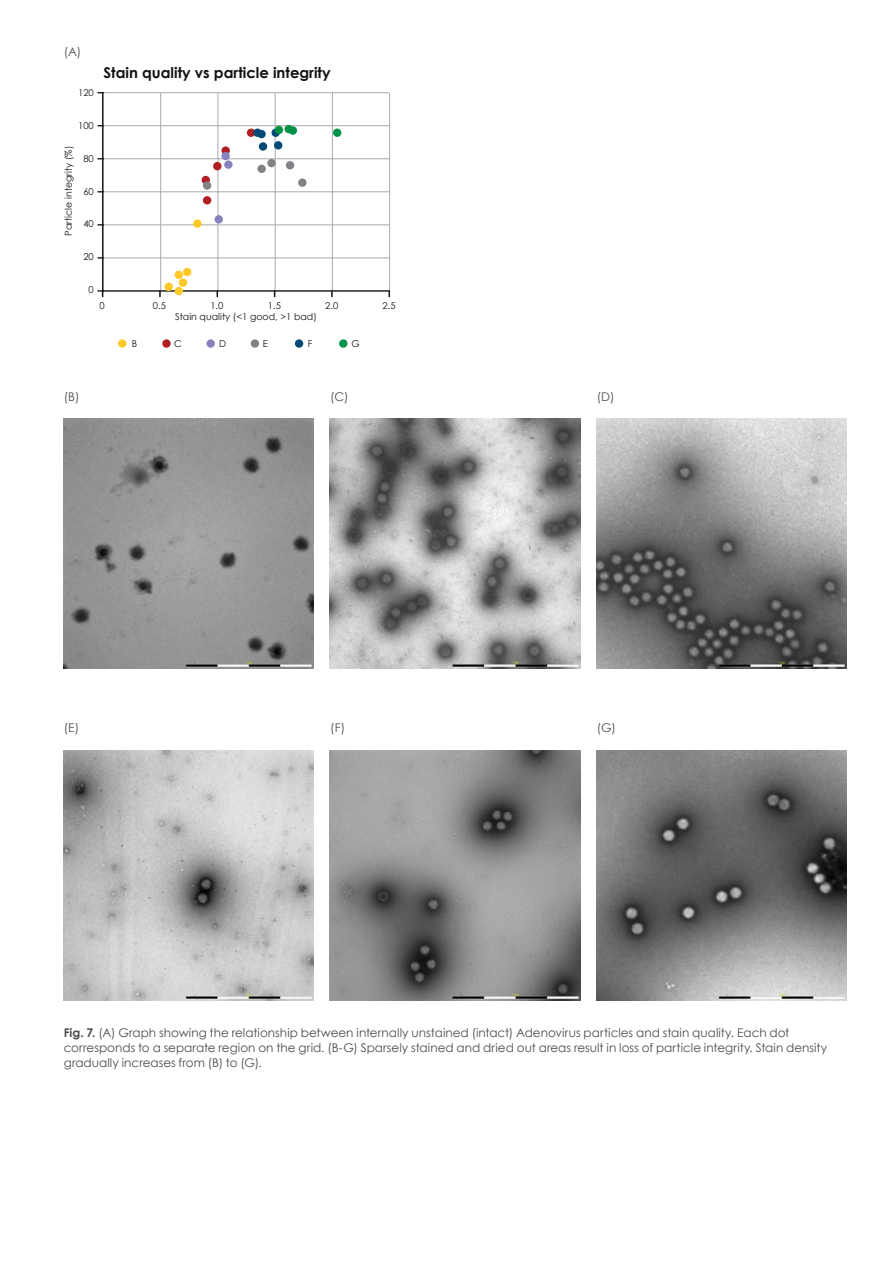
<style>
.page{position:relative;width:893px;height:1263px;background:#fff}
.page>*{position:absolute;margin:0;border:0;box-sizing:border-box;transform-origin:0 0}
.t1{font:700 14.85px "Century Gothic";color:#111416}
.t2{font:12px/15px "Century Gothic";color:#4b4c4d}
.t3{font:9.45px/10.8px "Century Gothic";color:#111416}
.s1{font-weight:700}
</style>
<div class="page">
<img style="left:596px;top:750px;width:250px;height:250px">
<img style="left:330px;top:418px;width:250px;height:250px">
<img style="left:596px;top:418px;width:250px;height:250px">
<img style="left:64px;top:750px;width:250px;height:250px">
<img style="left:64px;top:418px;width:250px;height:250px">
<img style="left:330px;top:750px;width:250px;height:250px">
<svg style="left:101px;top:92px;width:289px;height:200px"></svg>
<svg style="left:98px;top:290px;width:5px;height:7px"></svg>
<svg style="left:159px;top:291px;width:2px;height:6px"></svg>
<svg style="left:331px;top:291px;width:2px;height:6px"></svg>
<svg style="left:388px;top:291px;width:2px;height:6px"></svg>
<div style="left:175px;top:287px;width:8px;height:8px;background:#fec827;border-radius:50%"></div>
<div style="left:179px;top:278px;width:8px;height:9px;background:#fec827;border-radius:50%"></div>
<div style="left:175px;top:271px;width:8px;height:8px;background:#fec827;border-radius:50%"></div>
<div style="left:183px;top:268px;width:8px;height:8px;background:#fec827;border-radius:50%"></div>
<div style="left:118px;top:339px;width:8px;height:9px;background:#fec827;border-radius:50%"></div>
<div style="left:162px;top:339px;width:9px;height:9px;background:#b01e22;border-radius:50%"></div>
<div style="left:206px;top:339px;width:9px;height:9px;background:#8781bd;border-radius:50%"></div>
<div style="left:251px;top:339px;width:8px;height:9px;background:#808285;border-radius:50%"></div>
<div style="left:295px;top:339px;width:8px;height:9px;background:#004876;border-radius:50%"></div>
<div style="left:339px;top:339px;width:8px;height:9px;background:#009247;border-radius:50%"></div>
<div style="left:193px;top:219px;width:9px;height:9px;background:#fec827;border-radius:50%"></div>
<div style="left:165px;top:283px;width:8px;height:8px;background:#fec827;border-radius:50%"></div>
<div style="left:203px;top:196px;width:8px;height:8px;background:#b01e22;border-radius:50%"></div>
<div style="left:202px;top:176px;width:8px;height:8px;background:#b01e22;border-radius:50%"></div>
<div style="left:213px;top:162px;width:8px;height:8px;background:#b01e22;border-radius:50%"></div>
<svg style="left:221px;top:146px;width:9px;height:9px"></svg>
<div style="left:221px;top:152px;width:9px;height:8px;background:#8781bd;border-radius:50%"></div>
<div style="left:224px;top:160px;width:9px;height:9px;background:#8781bd;border-radius:50%"></div>
<div style="left:215px;top:215px;width:8px;height:9px;background:#8781bd;border-radius:50%"></div>
<div style="left:247px;top:129px;width:8px;height:8px;background:#b01e22;border-radius:50%"></div>
<div style="left:253px;top:129px;width:9px;height:8px;background:#004876;border-radius:50%"></div>
<div style="left:257px;top:130px;width:9px;height:8px;background:#004876;border-radius:50%"></div>
<div style="left:259px;top:142px;width:8px;height:9px;background:#004876;border-radius:50%"></div>
<div style="left:274px;top:141px;width:8px;height:9px;background:#004876;border-radius:50%"></div>
<svg style="left:271px;top:129px;width:9px;height:8px"></svg>
<div style="left:275px;top:126px;width:8px;height:8px;background:#009247;border-radius:50%"></div>
<div style="left:284px;top:125px;width:9px;height:8px;background:#009247;border-radius:50%"></div>
<div style="left:289px;top:126px;width:8px;height:9px;background:#009247;border-radius:50%"></div>
<div style="left:333px;top:129px;width:8px;height:8px;background:#009247;border-radius:50%"></div>
<div style="left:298px;top:178px;width:8px;height:9px;background:#808285;border-radius:50%"></div>
<div style="left:286px;top:161px;width:8px;height:8px;background:#808285;border-radius:50%"></div>
<div style="left:267px;top:159px;width:9px;height:8px;background:#808285;border-radius:50%"></div>
<div style="left:257px;top:165px;width:9px;height:8px;background:#808285;border-radius:50%"></div>
<div style="left:203px;top:181px;width:8px;height:9px;background:#808285;border-radius:50%"></div>
<p class="t2" style="left:64px;top:44px;width:19px">(A)</p>
<p class="t3" style="left:78px;top:87px;width:17px">120</p>
<p class="t3" style="left:78px;top:120px;width:17px">100</p>
<p class="t3" style="left:83px;top:153px;width:12px">80</p>
<p class="t3" style="left:83px;top:186px;width:12px">60</p>
<p class="t3" style="left:83px;top:219px;width:12px">40</p>
<p class="t3" style="left:83px;top:251px;width:12px">20</p>
<p class="t3" style="left:89px;top:284px;width:7px">0</p>
<p class="t3" style="left:63px;top:236px;width:92px;rotate:-90deg">Particle integrity (%)</p>
<p class="t1" style="left:103px;top:63px;width:229px">Stain quality vs particle integrity</p>
<p class="t3" style="left:99px;top:300px;width:7px">0</p>
<p class="t2" style="left:64px;top:389px;width:17px">(B)</p>
<p class="t3" style="left:153px;top:300px;width:15px">0.5</p>
<p class="t3" style="left:175px;top:300px;width:143px;text-indent:35px">1.0<br>Stain quality (&lt;1 good, &gt;1 bad)</p>
<p class="t3" style="left:268px;top:300px;width:15px">1.5</p>
<p class="t3" style="left:325px;top:300px;width:15px">2.0</p>
<p class="t3" style="left:383px;top:300px;width:15px">2.5</p>
<p class="t3" style="left:132px;top:338px;width:7px">B</p>
<p class="t3" style="left:174px;top:338px;width:9px">C</p>
<p class="t3" style="left:219px;top:338px;width:9px">D</p>
<p class="t3" style="left:263px;top:338px;width:7px">E</p>
<p class="t3" style="left:308px;top:338px;width:6px">F</p>
<p class="t3" style="left:351px;top:338px;width:10px">G</p>
<p class="t2" style="left:330px;top:389px;width:20px">(C)</p>
<p class="t2" style="left:64px;top:720px;width:17px">(E)</p>
<p class="t2" style="left:330px;top:720px;width:16px">(F)</p>
<p class="t2" style="left:597px;top:389px;width:19px">(D)</p>
<p class="t2" style="left:597px;top:720px;width:21px">(G)</p>
<p class="t2" style="left:64px;top:1025px;width:765px"><span class="s1">Fig. 7.</span> (A) Graph showing the relationship between internally unstained (intact) Adenovirus particles and stain quality. Each dot corresponds to a separate region on the grid. (B-G) Sparsely stained and dried out areas result in loss of particle integrity. Stain density gradually increases from (B) to (G).</p>
</div>
